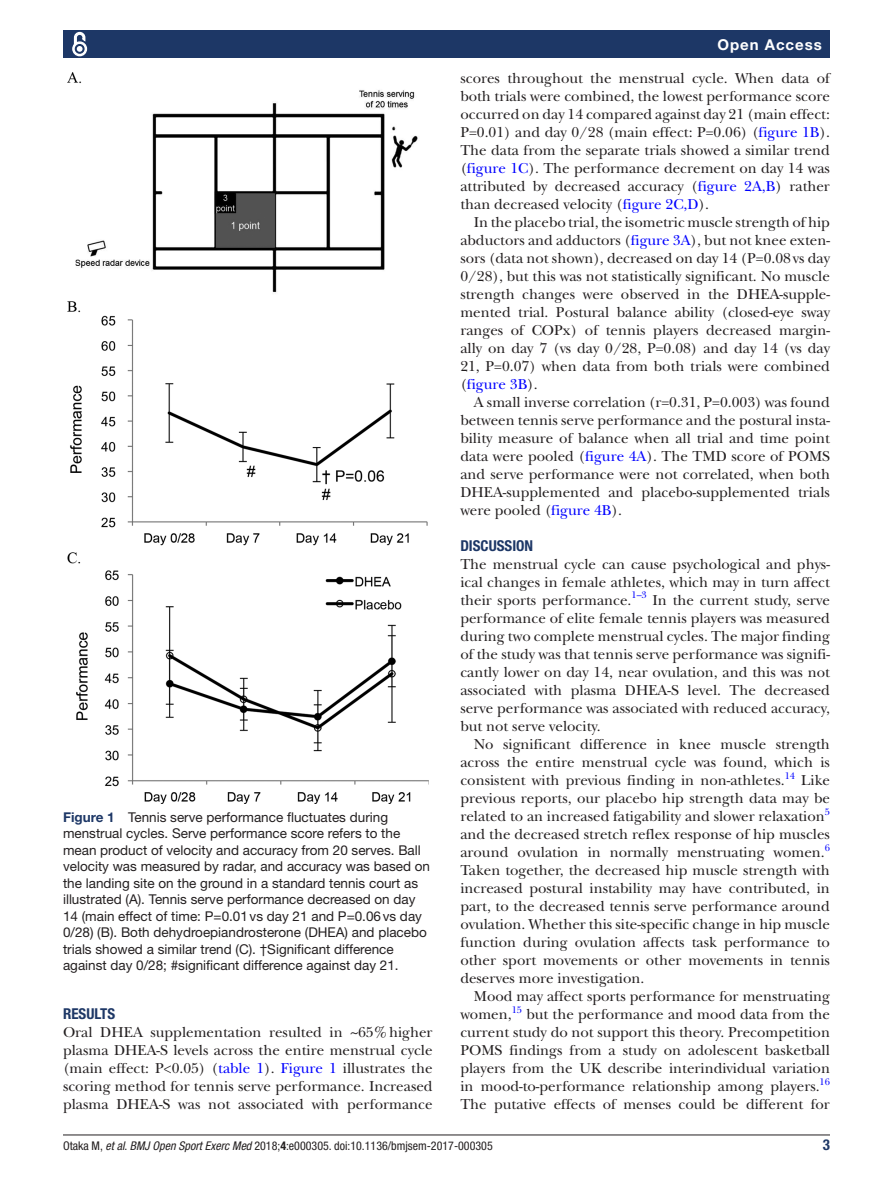
<style>
.page{position:relative;width:893px;height:1191px;background:#fff}
.page>*{position:absolute;margin:0;border:0;box-sizing:border-box;transform-origin:0 0}
.t1{font:15px/18px "New Baskerville";color:#231f20;text-align:justify}
.t2{font:700 condensed 15px "Helvetica Neue LT Std";color:#1d3766}
.t3{font:700 15px "Helvetica Neue LT Std";letter-spacing:.065em;color:#fff}
.t4{font:13.5px/16.5px "Helvetica Neue LT Std";color:#231f20}
.t5{font:condensed 12px "Helvetica Neue LT Std";color:#231f20}
.t6{font:9.9px "New Baskerville";color:#00f}
.s1{font-weight:700;color:#1d3766}
.s2{color:#00f}
.s3{font-style:italic}
.s4{font-weight:700}
</style>
<div class="page">
<hr style="left:63px;top:1134px;width:767px;height:1px;background:#231f20">
<div style="left:63px;top:31px;width:767px;height:27px;background:#1d3766"></div>
<svg style="left:72px;top:31px;width:16px;height:26px"></svg>
<img style="left:67px;top:73px;width:362px;height:731px">
<p class="t4" style="left:63px;top:808px;width:369px"><span class="s1">Figure 1</span> Tennis serve performance fluctuates during menstrual cycles. Serve performance score refers to the mean product of velocity and accuracy from 20 serves. Ball velocity was measured by radar, and accuracy was based on the landing site on the ground in a standard tennis court as illustrated (A). Tennis serve performance decreased on day 14 (main effect of time: P=0.01vs day 21 and P=0.06vs day 0/28) (B). Both dehydroepiandrosterone (DHEA) and placebo trials showed a similar trend (C). †Significant difference against day 0/28; #significant difference against day 21.</p>
<p class="t2" style="left:63px;top:1005px;width:54px">RESULTS</p>
<p class="t1" style="left:63px;top:1023px;width:371px">Oral DHEA supplementation resulted in ~65%higher plasma DHEA-S levels across the entire menstrual cycle (main effect: P&lt;0.05) (<span class="s2">table 1</span>). <span class="s2">Figure 1</span> illustrates the scoring method for tennis serve performance. Increased plasma DHEA-S was not associated with performance</p>
<p class="t3" style="left:717px;top:35px;width:106px">Open Access</p>
<p class="t1" style="left:460px;top:69px;width:371px">scores throughout the menstrual cycle. When data of both trials were combined, the lowest performance score occurred on day 14 compared against day 21 (main effect:<br>P=0.01) and day 0/28 (main effect: P=0.06) (<span class="s2">figure 1B</span>).<br>The data from the separate trials showed a similar trend (<span class="s2">figure 1C</span>). The performance decrement on day 14 was attributed by decreased accuracy (<span class="s2">figure 2A,B</span>) rather than decreased velocity (<span class="s2">figure 2C,D</span>).</p>
<p class="t1" style="left:460px;top:213px;width:371px;text-indent:14px">In the placebo trial, the isometric muscle strength of hip abductors and adductors (<span class="s2">figure 3A</span>), but not knee exten&shy;sors (data not shown), decreased on day 14 (P=0.08vs day 0/28), but this was not statistically significant. No muscle strength changes were observed in the DHEA-supple&shy;mented trial. Postural balance ability (closed-eye sway ranges of COPx) of tennis players decreased margin&shy;ally on day 7 (vs day 0/28, P=0.08) and day 14 (vs day 21, P=0.07) when data from both trials were combined (<span class="s2">figure 3B</span>).</p>
<p class="t1" style="left:460px;top:393px;width:371px;text-indent:14px">A small inverse correlation (r=0.31, P=0.003) was found between tennis serve performance and the postural insta&shy;bility measure of balance when all trial and time point data were pooled (<span class="s2">figure 4A</span>). The TMD score of POMS and serve performance were not correlated, when both DHEA-supplemented and placebo-supplemented trials were pooled (<span class="s2">figure 4B</span>).</p>
<p class="t2" style="left:460px;top:537px;width:74px">DISCUSSION</p>
<p class="t1" style="left:460px;top:555px;width:371px">The menstrual cycle can cause psychological and phys&shy;ical changes in female athletes, which may in turn affect their sports performance.</p>
<p class="t6" style="left:631px;top:589px;width:17px">1–3</p>
<p class="t1" style="left:460px;top:591px;width:371px;text-indent:192px">In the current study, serve performance of elite female tennis players was measured during two complete menstrual cycles. The major finding of the study was that tennis serve performance was signifi&shy;cantly lower on day 14, near ovulation, and this was not associated with plasma DHEA-S level. The decreased serve performance was associated with reduced accuracy, but not serve velocity.</p>
<p class="t1" style="left:460px;top:735px;width:371px;text-indent:14px">No significant difference in knee muscle strength across the entire menstrual cycle was found, which is consistent with previous finding in non-athletes.</p>
<p class="t6" style="left:785px;top:769px;width:12px">14</p>
<p class="t1" style="left:460px;top:771px;width:371px;text-indent:341px">Like previous reports, our placebo hip strength data may be related to an increased fatigability and slower relaxation<sup>5 </sup>and the decreased stretch reflex response of hip muscles around ovulation in normally menstruating women.</p>
<p class="t6" style="left:825px;top:841px;width:7px">6</p>
<p class="t1" style="left:460px;top:861px;width:371px">Taken together, the decreased hip muscle strength with increased postural instability may have contributed, in part, to the decreased tennis serve performance around ovulation. Whether this site-specific change in hip muscle function during ovulation affects task performance to other sport movements or other movements in tennis deserves more investigation.</p>
<p class="t1" style="left:460px;top:987px;width:371px;text-indent:14px">Mood may affect sports performance for menstruating women,</p>
<p class="t6" style="left:512px;top:1003px;width:12px">15</p>
<p class="t1" style="left:460px;top:1005px;width:371px;text-indent:66px">but the performance and mood data from the current study do not support this theory. Precompetition POMS findings from a study on adolescent basketball players from the UK describe interindividual variation in mood-to-performance relationship among players.</p>
<p class="t6" style="left:820px;top:1075px;width:12px">16</p>
<p class="t1" style="left:460px;top:1095px;width:371px">The putative effects of menses could be different for</p>
<p class="t5" style="left:63px;top:1138px;width:431px">Otaka M, <span class="s3">et al</span>. <span class="s3">BMJ Open Sport Exerc Med</span> 2018;<span class="s4">4</span>:e000305. doi:10.1136/bmjsem-2017-000305</p>
<p class="t2" style="left:823px;top:1135px;width:9px">3</p>
</div>
